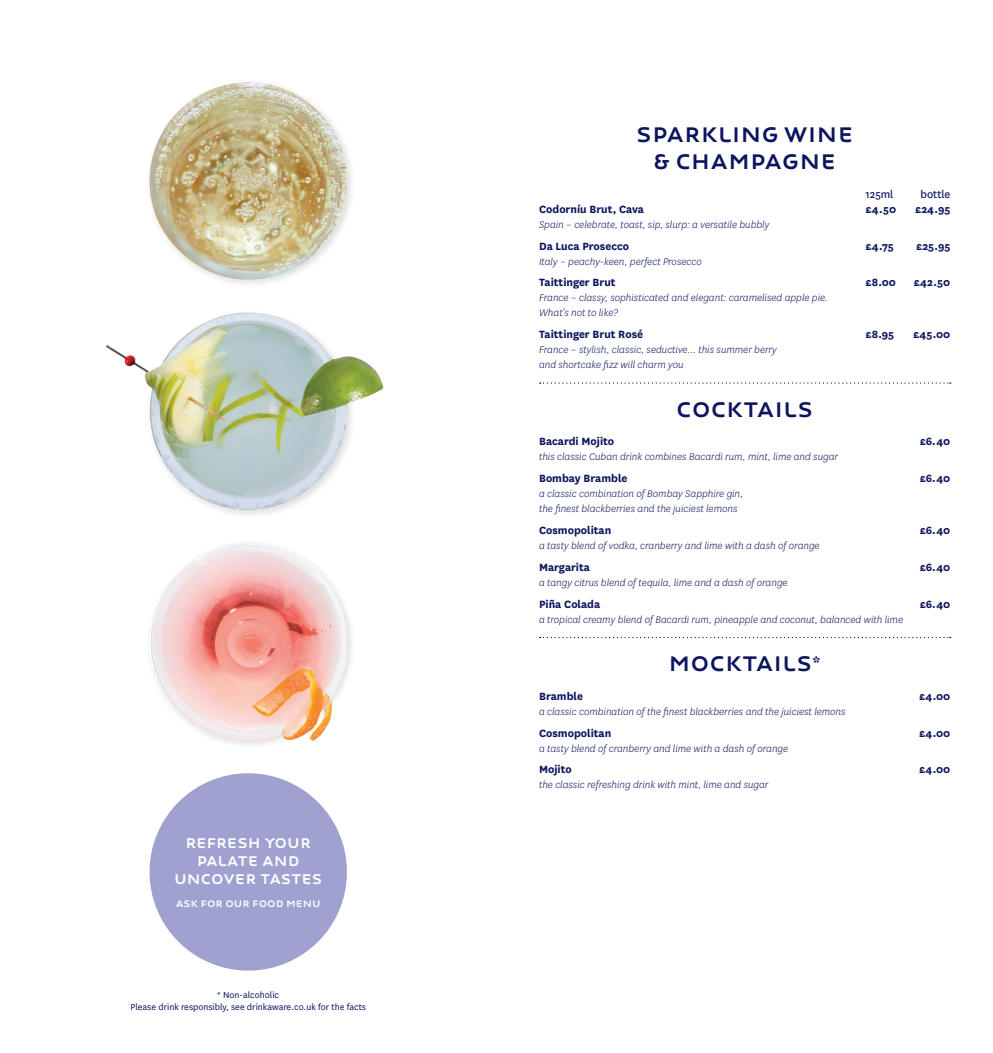
<style>
.page{position:relative;width:993px;height:1053px;background:#fff}
.page>*{position:absolute;margin:0;border:0;box-sizing:border-box;transform-origin:0 0}
.Headline{font:500 22.5px/27px "Novotype";color:#0b145e;text-align:center}
.t1{font:500 15px/18px "Novotype";color:#fff;text-align:center}
.Wine{font:700 12.25px "National";color:#0b145e}
.Wine-2{font:12.25px "National";color:#0b145e}
.description{font:italic 300 11.25px/15px "National";color:#0b145e}
.discription_end{font:italic 300 11.25px/15px "National";color:#0b145e}
.Wine-3{font:italic 300 11.25px/15px "National";color:#0b145e}
.Headline-2{font:10px "National";color:#0b145e}
.t2{font:500 10px "Novotype";color:#fff}
</style>
<div class="page">
<div style="left:149px;top:773px;width:198px;height:197px;background:#9fa2d0;border-radius:50%"></div>
<div style="left:145px;top:78px;width:211px;height:211px;background:#231f20;opacity:.15"></div>
<img style="left:149px;top:82px;width:198px;height:198px;border-radius:99px">
<svg style="left:539px;top:382px;width:411px;height:1px"></svg>
<svg style="left:539px;top:636px;width:411px;height:2px"></svg>
<img style="left:151px;top:543px;width:198px;height:202px">
<div style="left:145px;top:308px;width:211px;height:211px;background:#231f20;opacity:.15"></div>
<img style="left:106px;top:312px;width:278px;height:198px">
<p class="t1" style="left:174px;top:833px;width:150px">REFRESH YOUR<br>PALATE AND<br>UNCOVER TASTES</p>
<p class="t2" style="left:176px;top:897px;width:146px">ASK FOR OUR FOOD MENU</p>
<p class="Headline-2" style="left:217px;top:988px;width:63px">* Non-alcoholic</p>
<p class="Headline-2" style="left:130px;top:1000px;width:237px">Please drink responsibly, see drinkaware.co.uk for the facts</p>
<p class="Headline" style="left:636px;top:121px;width:218px">SPARKLING WINE &amp; CHAMPAGNE</p>
<p class="Wine-2" style="left:865px;top:186px;width:29px">125ml</p>
<p class="Wine-2" style="left:920px;top:186px;width:31px">bottle</p>
<p class="Wine" style="left:539px;top:200px;width:106px">Codorníu Brut, Cava</p>
<p class="Wine" style="left:865px;top:200px;width:32px">£4.50</p>
<p class="Wine" style="left:914px;top:200px;width:37px">£24.95</p>
<p class="description" style="left:539px;top:216px;width:232px">Spain – celebrate, toast, sip, slurp: a versatile bubbly</p>
<p class="Wine" style="left:539px;top:237px;width:92px">Da Luca Prosecco</p>
<p class="Wine" style="left:865px;top:237px;width:30px">£4.75</p>
<p class="Wine" style="left:915px;top:237px;width:36px">£25.95</p>
<p class="description" style="left:539px;top:253px;width:164px">Italy – peachy-keen, perfect Prosecco</p>
<p class="Wine" style="left:539px;top:274px;width:78px">Taittinger Brut</p>
<p class="Wine" style="left:865px;top:274px;width:32px">£8.00</p>
<p class="Wine" style="left:913px;top:274px;width:38px">£42.50</p>
<p class="Wine-3" style="left:539px;top:290px;width:290px">France – classy, sophisticated and elegant: caramelised apple pie.<br>What’s not to like?</p>
<p class="Wine" style="left:539px;top:326px;width:105px">Taittinger Brut Rosé</p>
<p class="Wine" style="left:865px;top:326px;width:30px">£8.95</p>
<p class="Wine" style="left:912px;top:326px;width:39px">£45.00</p>
<p class="discription_end" style="left:539px;top:342px;width:239px">France – stylish, classic, seductive… this summer berry and shortcake fizz will charm you</p>
<p class="Headline" style="left:676px;top:395px;width:139px">COCKTAILS</p>
<p class="Wine" style="left:539px;top:433px;width:77px">Bacardi Mojito</p>
<p class="Wine" style="left:919px;top:433px;width:32px">£6.40</p>
<p class="description" style="left:539px;top:449px;width:300px">this classic Cuban drink combines Bacardi rum, mint, lime and sugar</p>
<p class="Wine" style="left:539px;top:470px;width:90px">Bombay Bramble</p>
<p class="Wine" style="left:919px;top:470px;width:32px">£6.40</p>
<p class="description" style="left:539px;top:486px;width:206px">a classic combination of Bombay Sapphire gin, the finest blackberries and the juiciest lemons</p>
<p class="Wine" style="left:539px;top:521px;width:74px">Cosmopolitan</p>
<p class="Wine" style="left:919px;top:521px;width:32px">£6.40</p>
<p class="description" style="left:539px;top:538px;width:282px">a tasty blend of vodka, cranberry and lime with a dash of orange</p>
<p class="Wine" style="left:539px;top:558px;width:52px">Margarita</p>
<p class="Wine" style="left:919px;top:558px;width:32px">£6.40</p>
<p class="description" style="left:539px;top:574px;width:250px">a tangy citrus blend of tequila, lime and a dash of orange</p>
<p class="Wine" style="left:539px;top:595px;width:63px">Piña Colada</p>
<p class="Wine" style="left:919px;top:595px;width:32px">£6.40</p>
<p class="discription_end" style="left:539px;top:611px;width:365px">a tropical creamy blend of Bacardi rum, pineapple and coconut, balanced with lime</p>
<p class="Headline" style="left:668px;top:649px;width:154px">MOCKTAILS*</p>
<p class="Wine" style="left:539px;top:687px;width:45px">Bramble</p>
<p class="Wine" style="left:918px;top:687px;width:33px">£4.00</p>
<p class="description" style="left:539px;top:703px;width:308px">a classic combination of the finest blackberries and the juiciest lemons</p>
<p class="Wine" style="left:539px;top:724px;width:74px">Cosmopolitan</p>
<p class="Wine" style="left:918px;top:724px;width:33px">£4.00</p>
<p class="description" style="left:539px;top:740px;width:250px">a tasty blend of cranberry and lime with a dash of orange</p>
<p class="Wine" style="left:539px;top:761px;width:34px">Mojito</p>
<p class="Wine" style="left:918px;top:761px;width:33px">£4.00</p>
<p class="description" style="left:539px;top:777px;width:231px">the classic refreshing drink with mint, lime and sugar</p>
</div>
